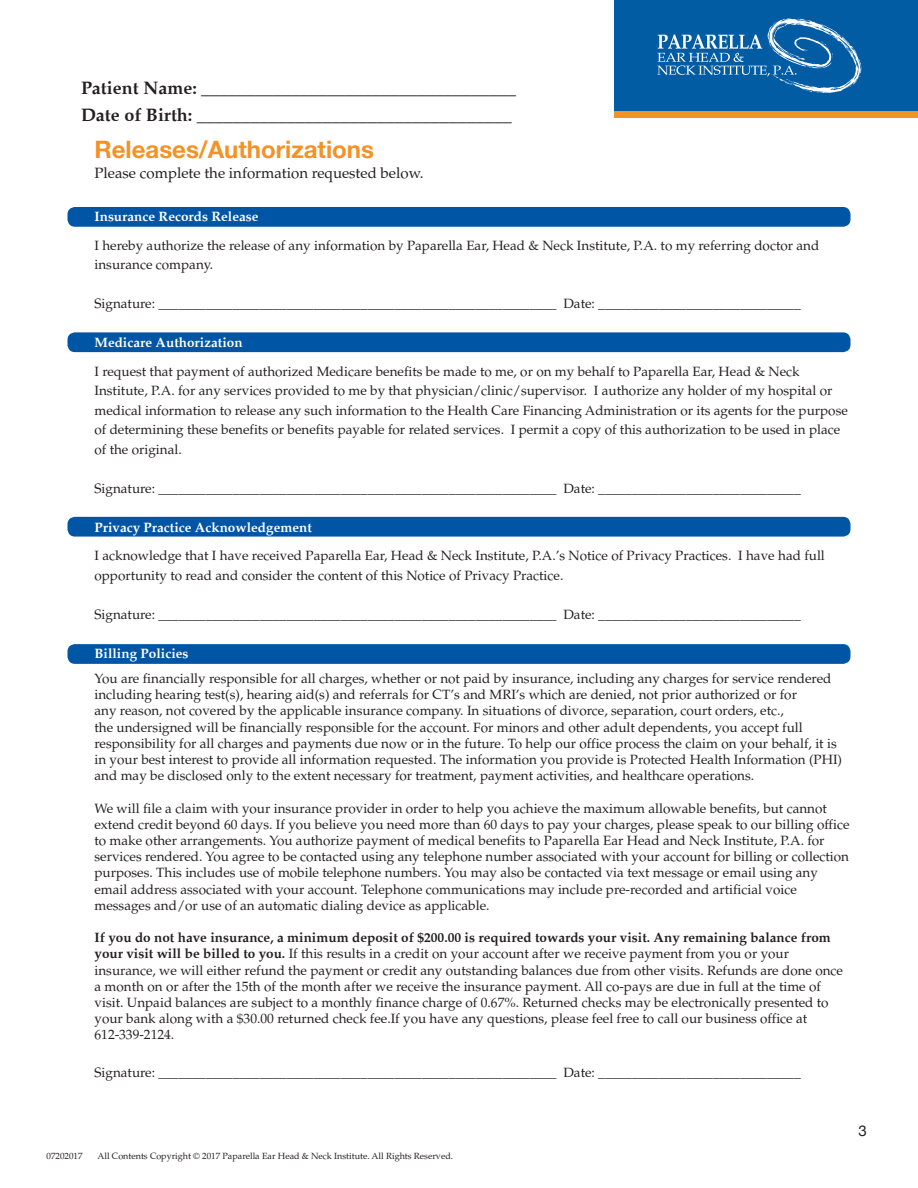
<style>
.page{position:relative;width:918px;height:1188px;background:#fff}
.page>*{position:absolute;margin:0;border:0;box-sizing:border-box;transform-origin:0 0}
.t1{font:700 24px "Helvetica Neue";color:#f39225}
.t2{font:700 18px/27px "Palatino";color:#231f20}
.t3{font:15px "Palatino";color:#231f20}
.t4{font:15px "Helvetica Neue";color:#231f20}
.t5{font:13.5px/16.2px "Palatino";color:#231f20}
.t6{font:700 13.5px "Palatino";color:#fff}
.t7{font:9px "Palatino";color:#231f20}
.s1{font-weight:700}
</style>
<div class="page">
<div style="left:68px;top:644px;width:782px;height:20px;background:#0155a5;border-radius:8px"></div>
<div style="left:68px;top:517px;width:782px;height:20px;background:#0155a5;border-radius:8px"></div>
<div style="left:68px;top:332px;width:783px;height:20px;background:#0155a5;border-radius:8px"></div>
<div style="left:68px;top:207px;width:783px;height:20px;background:#0155a5;border-radius:8px"></div>
<div style="left:614px;top:0;width:304px;height:111px;background:#015ca3"></div>
<svg style="left:657px;top:18px;width:204px;height:75px"></svg>
<div style="left:614px;top:111px;width:304px;height:7px;background:#f39225"></div>
<h2 class="t2" style="left:81px;top:75px;width:437px">Patient Name: ___________________________________<br>Date of Birth: ___________________________________</h2>
<h1 class="t1" style="left:94px;top:131px;width:281px">Releases/Authorizations</h1>
<p class="t3" style="left:94px;top:164px;width:331px">Please complete the information requested below.</p>
<p class="t6" style="left:94px;top:209px;width:166px">Insurance Records Release</p>
<p class="t5" style="left:94px;top:236px;width:726px;line-height:19.5px">I hereby authorize the release of any information by Paparella Ear, Head &amp; Neck Institute, P.A. to my referring doctor and insurance company.</p>
<p class="t5" style="left:94px;top:296px;width:708px">Signature: ___________________________________________________________ Date: ______________________________</p>
<p class="t6" style="left:94px;top:335px;width:150px">Medicare Authorization</p>
<p class="t5" style="left:94px;top:362px;width:755px;line-height:19.5px">I request that payment of authorized Medicare benefits be made to me, or on my behalf to Paparella Ear, Head &amp; Neck Institute, P.A. for any services provided to me by that physician/clinic/supervisor. I authorize any holder of my hospital or medical information to release any such information to the Health Care Financing Administration or its agents for the purpose of determining these benefits or benefits payable for related services. I permit a copy of this authorization to be used in place of the original.</p>
<p class="t5" style="left:94px;top:480px;width:708px">Signature: ___________________________________________________________ Date: ______________________________</p>
<p class="t6" style="left:94px;top:519px;width:219px">Privacy Practice Acknowledgement</p>
<p class="t5" style="left:94px;top:546px;width:732px;line-height:19.5px">I acknowledge that I have received Paparella Ear, Head &amp; Neck Institute, P.A.’s Notice of Privacy Practices. I have had full opportunity to read and consider the content of this Notice of Privacy Practice.</p>
<p class="t5" style="left:94px;top:606px;width:708px">Signature: ___________________________________________________________ Date: ______________________________</p>
<p class="t6" style="left:94px;top:645px;width:96px">Billing Policies</p>
<p class="t5" style="left:94px;top:671px;width:749px">You are financially responsible for all charges, whether or not paid by insurance, including any charges for service rendered including hearing test(s), hearing aid(s) and referrals for CT’s and MRI’s which are denied, not prior authorized or for<br>any reason, not covered by the applicable insurance company. In situations of divorce, separation, court orders, etc.,<br>the undersigned will be financially responsible for the account. For minors and other adult dependents, you accept full responsibility for all charges and payments due now or in the future. To help our office process the claim on your behalf, it is in your best interest to provide all information requested. The information you provide is Protected Health Information (PHI) and may be disclosed only to the extent necessary for treatment, payment activities, and healthcare operations.</p>
<p class="t5" style="left:94px;top:800px;width:757px">We will file a claim with your insurance provider in order to help you achieve the maximum allowable benefits, but cannot extend credit beyond 60 days. If you believe you need more than 60 days to pay your charges, please speak to our billing office to make other arrangements. You authorize payment of medical benefits to Paparella Ear Head and Neck Institute, P.A. for services rendered. You agree to be contacted using any telephone number associated with your account for billing or collection purposes. This includes use of mobile telephone numbers. You may also be contacted via text message or email using any email address associated with your account. Telephone communications may include pre-recorded and artificial voice messages and/or use of an automatic dialing device as applicable.</p>
<p class="t5" style="left:94px;top:930px;width:750px"><span class="s1">If you do not have insurance, a minimum deposit of $200.00 is required towards your visit. Any remaining balance from your visit will be billed to you.</span> If this results in a credit on your account after we receive payment from you or your insurance, we will either refund the payment or credit any outstanding balances due from other visits. Refunds are done once a month on or after the 15th of the month after we receive the insurance payment. All co-pays are due in full at the time of visit. Unpaid balances are subject to a monthly finance charge of 0.67%. Returned checks may be electronically presented to your bank along with a $30.00 returned check fee.If you have any questions, please feel free to call our business office at 612-339-2124.</p>
<p class="t5" style="left:94px;top:1065px;width:708px">Signature: ___________________________________________________________ Date: ______________________________</p>
<p class="t7" style="left:47px;top:1151px;width:37px">07202017</p>
<p class="t7" style="left:97px;top:1151px;width:357px">All Contents Copyright © 2017 Paparella Ear Head &amp; Neck Institute. All Rights Reserved.</p>
<p class="t4" style="left:859px;top:1120px;width:10px">3</p>
</div>
